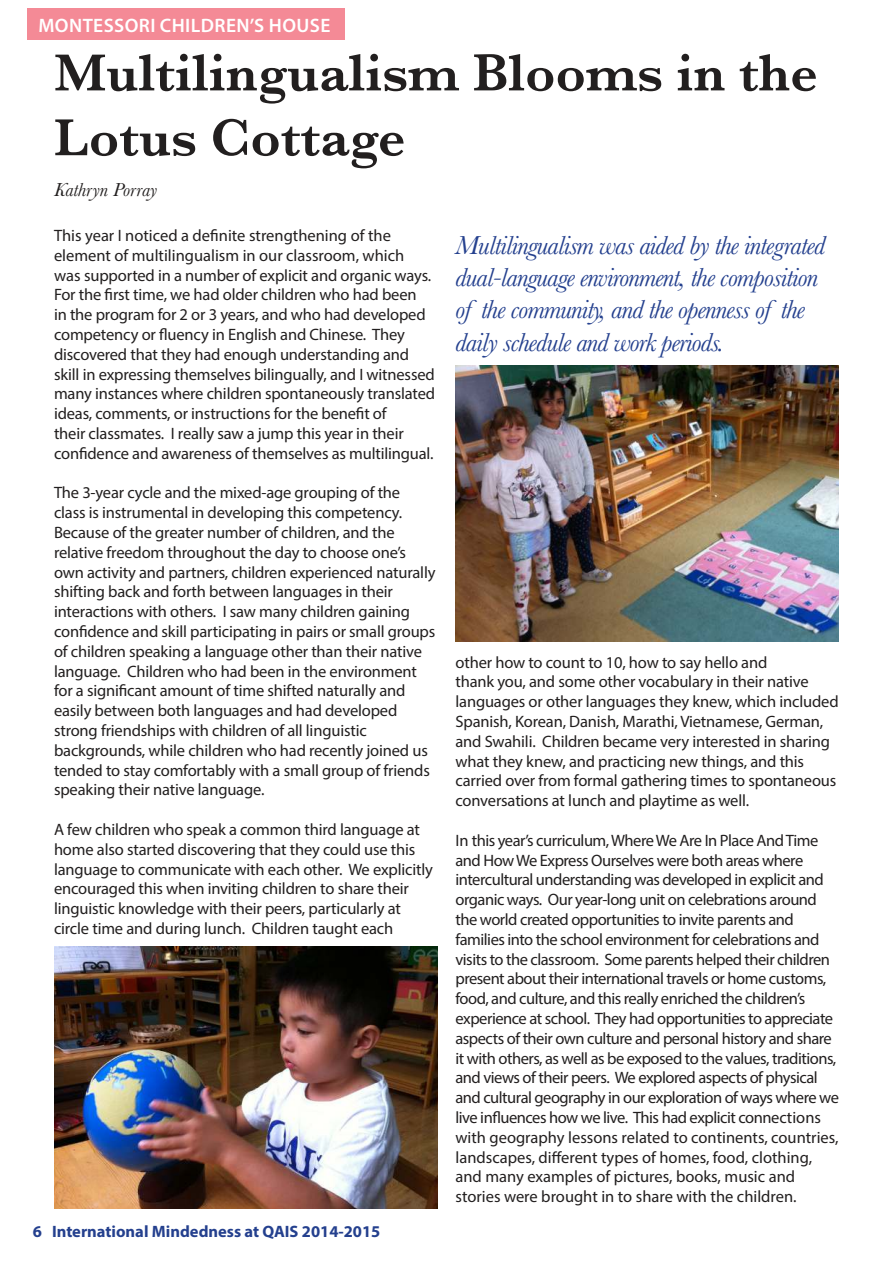
<style>
.page{position:relative;width:893px;height:1263px;background:#fff}
.page>*{position:absolute;margin:0;border:0;box-sizing:border-box;transform-origin:0 0}
.t1{font:600 54px/64.8px "Baskerville";color:#221f1f}
.t2{font:italic 27px/32.4px "Baskerville";letter-spacing:-.03em;color:#24408e}
.t3{font:600 19.5px "Myriad Pro";letter-spacing:.02em;color:#fff}
.t4{font:italic 19.5px "Baskerville";color:#221f1f}
.t5{font:16.5px/19.8px "Myriad Pro";letter-spacing:-.01em;color:#221f1f}
.t6{font:16.5px/19.8px "Myriad Pro";letter-spacing:-.03em;color:#221f1f}
.t7{font:700 16.5px "Myriad Pro";color:#24408e}
</style>
<div class="page">
<div style="left:27px;top:9px;width:317px;height:31px;background:#f48a96"></div>
<img style="left:54px;top:946px;width:383px;height:263px">
<img style="left:455px;top:366px;width:384px;height:275px">
<p class="t3" style="left:38px;top:18px;width:293px">MONTESSORI CHILDREN’S HOUSE</p>
<h1 class="t1" style="left:54px;top:44px;width:765px">Multilingualism Blooms in the<br>Lotus Cottage</h1>
<p class="t4" style="left:54px;top:182px;width:105px">Kathryn Porray</p>
<p class="t5" style="left:54px;top:227px;width:383px">This year I noticed a deinite strengthening of the element of multilingualism in our classroom, which<br>was supported in a number of explicit and organic ways.<br>For the irst time, we had older children who had been<br>in the program for 2 or 3 years, and who had developed competency or luency in English and Chinese. They discovered that they had enough understanding and skill in expressing themselves bilingually, and I witnessed many instances where children spontaneously translated ideas, comments, or instructions for the beneit of<br>their classmates. I really saw a jump this year in their conidence and awareness of themselves as multilingual.</p>
<p class="t5" style="left:54px;top:484px;width:383px">The 3-year cycle and the mixed-age grouping of the class is instrumental in developing this competency.<br>Because of the greater number of children, and the relative freedom throughout the day to choose one’s own activity and partners, children experienced naturally shifting back and forth between languages in their interactions with others. I saw many children gaining conidence and skill participating in pairs or small groups of children speaking a language other than their native language. Children who had been in the environment for a signiicant amount of time shifted naturally and easily between both languages and had developed strong friendships with children of all linguistic backgrounds, while children who had recently joined us tended to stay comfortably with a small group of friends speaking their native language.</p>
<p class="t5" style="left:54px;top:821px;width:380px">A few children who speak a common third language at home also started discovering that they could use this language to communicate with each other. We explicitly encouraged this when inviting children to share their linguistic knowledge with their peers, particularly at circle time and during lunch. Children taught each</p>
<h2 class="t2" style="left:455px;top:231px;width:371px">Multilingualism was aided by the integrated dual-language environment, the composition of the community, and the openness of the daily schedule and work periods.</h2>
<p class="t5" style="left:455px;top:653px;width:385px">other how to count to 10, how to say hello and<br>thank you, and some other vocabulary in their native languages or other languages they knew, which included Spanish, Korean, Danish, Marathi, Vietnamese, German, and Swahili. Children became very interested in sharing what they knew, and practicing new things, and this carried over from formal gathering times to spontaneous conversations at lunch and playtime as well.</p>
<p class="t6" style="left:455px;top:832px;width:385px">In this year’s curriculum, Where We Are In Place And Time and How We Express Ourselves were both areas where intercultural understanding was developed in explicit and organic ways. Our year-long unit on celebrations around the world created opportunities to invite parents and families into the school environment for celebrations and visits to the classroom. Some parents helped their children present about their international travels or home customs, food, and culture, and this really enriched the children’s experience at school. They had opportunities to appreciate aspects of their own culture and personal history and share it with others, as well as be exposed to the values, traditions, and views of their peers. We explored aspects of physical and cultural geography in our exploration of ways where we live inluences how we live. This had explicit connections with geography lessons related to continents, countries, landscapes, diferent types of homes, food, clothing, and many examples of pictures, books, music and stories were brought in to share with the children.</p>
<p class="t7" style="left:33px;top:1225px;width:349px">6 International Mindedness at QAIS 2014-2015</p>
</div>
